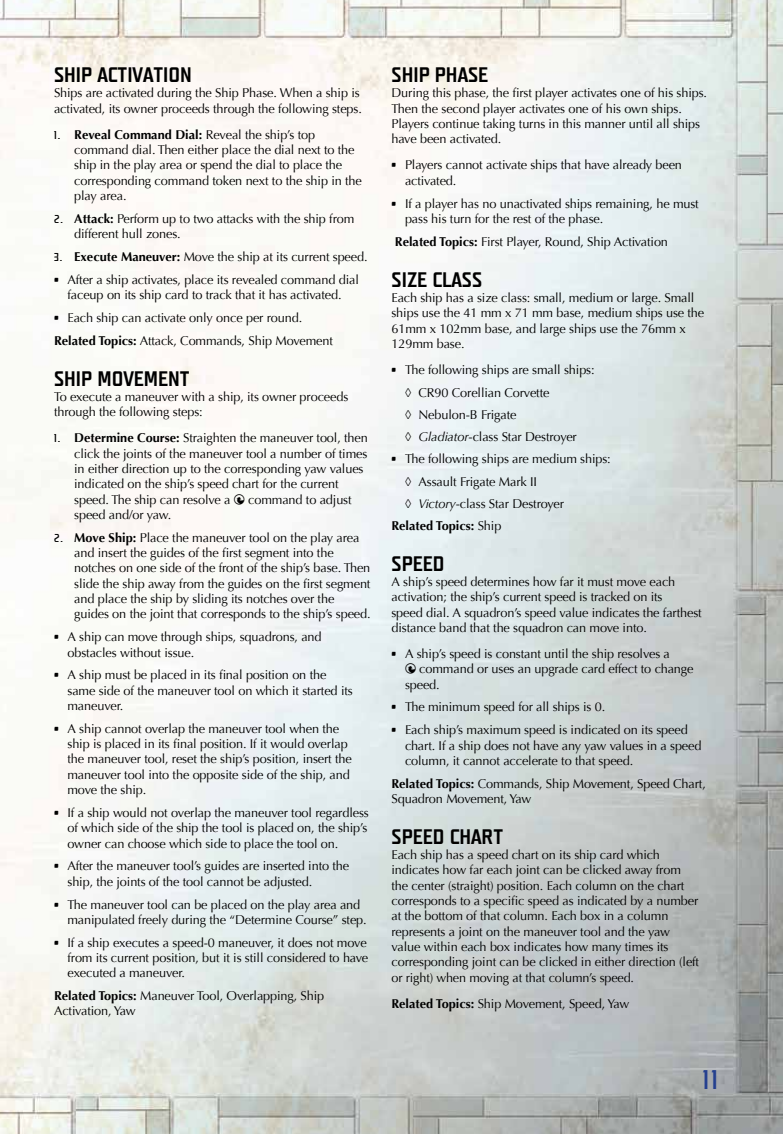
<style>
.page{position:relative;width:783px;height:1134px;background:#fff}
.page>*{position:absolute;margin:0;border:0;box-sizing:border-box;transform-origin:0 0}
.t1{font:30px "Revenger Light BB";color:#25408f}
.t2{font:21px "Teuton Fett";color:#000}
.t3{font:12.75px/15.3px "Optima";letter-spacing:-.01em;color:#000}
.t4{font:700 12.75px "Optima";color:#000}
.s1{font-family:"Revenger Light BB"}
.s2{font-weight:700}
.s3{font-style:italic}
.s4{font-weight:400}
</style>
<div class="page">
<img style="left:0;top:0;width:783px;height:1134px">
<svg style="left:234px;top:494px;width:11px;height:10px"></svg>
<svg style="left:405px;top:664px;width:11px;height:10px"></svg>
<h2 class="t2" style="left:54px;top:64px;width:139px">SHIP ACTIVATION</h2>
<p class="t3" style="left:54px;top:86px;width:309px">Ships are activated during the Ship Phase. When a ship is activated, its owner proceeds through the following steps.</p>
<p class="t3" style="left:74px;top:127px;width:289px;text-indent:-20px"><span class="s1">1.</span> <span class="s2">Reveal Command Dial:</span> Reveal the ship’s top command dial. Then either place the dial next to the ship in the play area or spend the dial to place the corresponding command token next to the ship in the play area.</p>
<p class="t3" style="left:74px;top:211px;width:282px;text-indent:-20px"><span class="s1">2.</span> <span class="s2">Attack:</span> Perform up to two attacks with the ship from different hull zones.</p>
<p class="t3" style="left:54px;top:249px;width:315px"><span class="s1">3.</span> <span class="s2">Execute Maneuver:</span> Move the ship at its current speed.</p>
<p class="t3" style="left:54px;top:272px;width:306px;text-align:center"><span class="s1">•</span> After a ship activates, place its revealed command dial faceup on its ship card to track that it has activated.</p>
<p class="t3" style="left:54px;top:307px;width:281px;line-height:22.8px"><span class="s1">•</span> Each ship can activate only once per round.<br><span class="s2">Related Topics:</span> Attack, Commands, Ship Movement</p>
<h2 class="t2" style="left:54px;top:368px;width:137px">SHIP MOVEMENT</h2>
<p class="t3" style="left:54px;top:389px;width:296px">To execute a maneuver with a ship, its owner proceeds through the following steps:</p>
<p class="t3" style="left:74px;top:431px;width:295px;text-indent:-20px"><span class="s1">1.</span> <span class="s2">Determine Course:</span> Straighten the maneuver tool, then click the joints of the maneuver tool a number of times in either direction up to the corresponding yaw values indicated on the ship’s speed chart for the current speed. The ship can resolve a</p>
<p class="t3" style="left:248px;top:492px;width:105px">command to adjust</p>
<p class="t3" style="left:74px;top:507px;width:99px">speed and/or yaw.</p>
<p class="t3" style="left:74px;top:530px;width:298px;text-indent:-20px"><span class="s1">2.</span> <span class="s2">Move Ship:</span> Place the maneuver tool on the play area and insert the guides of the first segment into the notches on one side of the front of the ship’s base. Then slide the ship away from the guides on the first segment and place the ship by sliding its notches over the guides on the joint that corresponds to the ship’s speed.</p>
<p class="t3" style="left:68px;top:629px;width:256px;text-indent:-14px"><span class="s1">•</span> A ship can move through ships, squadrons, and obstacles without issue.</p>
<p class="t3" style="left:68px;top:668px;width:287px;text-indent:-14px"><span class="s1">•</span> A ship must be placed in its final position on the same side of the maneuver tool on which it started its maneuver.</p>
<p class="t3" style="left:68px;top:721px;width:286px;text-indent:-14px"><span class="s1">•</span> A ship cannot overlap the maneuver tool when the ship is placed in its final position. If it would overlap the maneuver tool, reset the ship’s position, insert the maneuver tool into the opposite side of the ship, and move the ship.</p>
<p class="t3" style="left:68px;top:805px;width:303px;text-align:justify;text-indent:-14px"><span class="s1">•</span> If a ship would not overlap the maneuver tool regardless of which side of the ship the tool is placed on, the ship’s owner can choose which side to place the tool on.</p>
<p class="t3" style="left:68px;top:859px;width:283px;text-indent:-14px"><span class="s1">•</span> After the maneuver tool’s guides are inserted into the ship, the joints of the tool cannot be adjusted.</p>
<p class="t3" style="left:68px;top:897px;width:301px;text-indent:-14px"><span class="s1">•</span> The maneuver tool can be placed on the play area and manipulated freely during the “Determine Course” step.</p>
<p class="t3" style="left:68px;top:935px;width:302px;text-indent:-14px"><span class="s1">•</span> If a ship executes a speed-0 maneuver, it does not move from its current position, but it is still considered to have executed a maneuver.</p>
<p class="t3" style="left:54px;top:988px;width:272px"><span class="s2">Related Topics:</span> Maneuver Tool, Overlapping, Ship<br>Activation, Yaw</p>
<h2 class="t2" style="left:392px;top:64px;width:98px">SHIP PHASE</h2>
<p class="t3" style="left:392px;top:86px;width:317px">During this phase, the first player activates one of his ships.<br>Then the second player activates one of his own ships.<br>Players continue taking turns in this manner until all ships have been activated.</p>
<p class="t3" style="left:405px;top:158px;width:279px;text-indent:-14px"><span class="s1">•</span> Players cannot activate ships that have already been activated.</p>
<p class="t3" style="left:405px;top:196px;width:295px;text-indent:-14px"><span class="s1">•</span> If a player has no unactivated ships remaining, he must pass his turn for the rest of the phase.</p>
<p class="t3" style="left:395px;top:234px;width:275px"><span class="s2">Related Topics:</span> First Player, Round, Ship Activation</p>
<h2 class="t2" style="left:392px;top:269px;width:92px">SIZE CLASS</h2>
<p class="t3" style="left:392px;top:290px;width:314px">Each ship has a size class: small, medium or large. Small ships use the 41 mm x 71 mm base, medium ships use the 61mm x 102mm base, and large ships use the 76mm x 129mm base.</p>
<p class="t3" style="left:405px;top:359px;width:191px;line-height:22.4px;text-indent:-14px"><span class="s1">•</span> The following ships are small ships: ◊ CR90 Corellian Corvette<br>◊ Nebulon-B Frigate<br>◊ <span class="s3">Gladiator</span>-class Star Destroyer</p>
<p class="t3" style="left:392px;top:451px;width:221px"><span class="s1">•</span> The following ships are medium ships:</p>
<p class="t3" style="left:405px;top:474px;width:134px">◊ Assault Frigate Mark II</p>
<p class="t3" style="left:405px;top:496px;width:161px">◊ <span class="s3">Victory</span>-class Star Destroyer</p>
<p class="t4" style="left:392px;top:518px;width:111px">Related Topics: <span class="s4">Ship</span></p>
<h2 class="t2" style="left:392px;top:553px;width:54px">SPEED</h2>
<p class="t3" style="left:392px;top:574px;width:312px">A ship’s speed determines how far it must move each activation; the ship’s current speed is tracked on its<br>speed dial. A squadron’s speed value indicates the farthest distance band that the squadron can move into.</p>
<p class="t3" style="left:392px;top:646px;width:280px"><span class="s1">•</span> A ship’s speed is constant until the ship resolves a</p>
<p class="t3" style="left:419px;top:661px;width:276px">command or uses an upgrade card effect to change</p>
<p class="t3" style="left:405px;top:677px;width:36px">speed.</p>
<p class="t3" style="left:392px;top:700px;width:215px"><span class="s1">•</span> The minimum speed for all ships is 0.</p>
<p class="t3" style="left:405px;top:723px;width:298px;text-indent:-14px"><span class="s1">•</span> Each ship’s maximum speed is indicated on its speed chart. If a ship does not have any yaw values in a speed column, it cannot accelerate to that speed.</p>
<p class="t3" style="left:392px;top:776px;width:316px"><span class="s2">Related Topics:</span> Commands, Ship Movement, Speed Chart,<br>Squadron Movement, Yaw</p>
<h2 class="t2" style="left:392px;top:826px;width:113px">SPEED CHART</h2>
<p class="t3" style="left:391px;top:847px;width:309px">Each ship has a speed chart on its ship card which indicates how far each joint can be clicked away from the center (straight) position. Each column on the chart corresponds to a specific speed as indicated by a number at the bottom of that column. Each box in a column represents a joint on the maneuver tool and the yaw value within each box indicates how many times its corresponding joint can be clicked in either direction (left or right) when moving at that column’s speed.</p>
<p class="t3" style="left:392px;top:996px;width:239px"><span class="s2">Related Topics:</span> Ship Movement, Speed, Yaw</p>
<h1 class="t1" style="left:703px;top:1065px;width:16px">11</h1>
</div>
